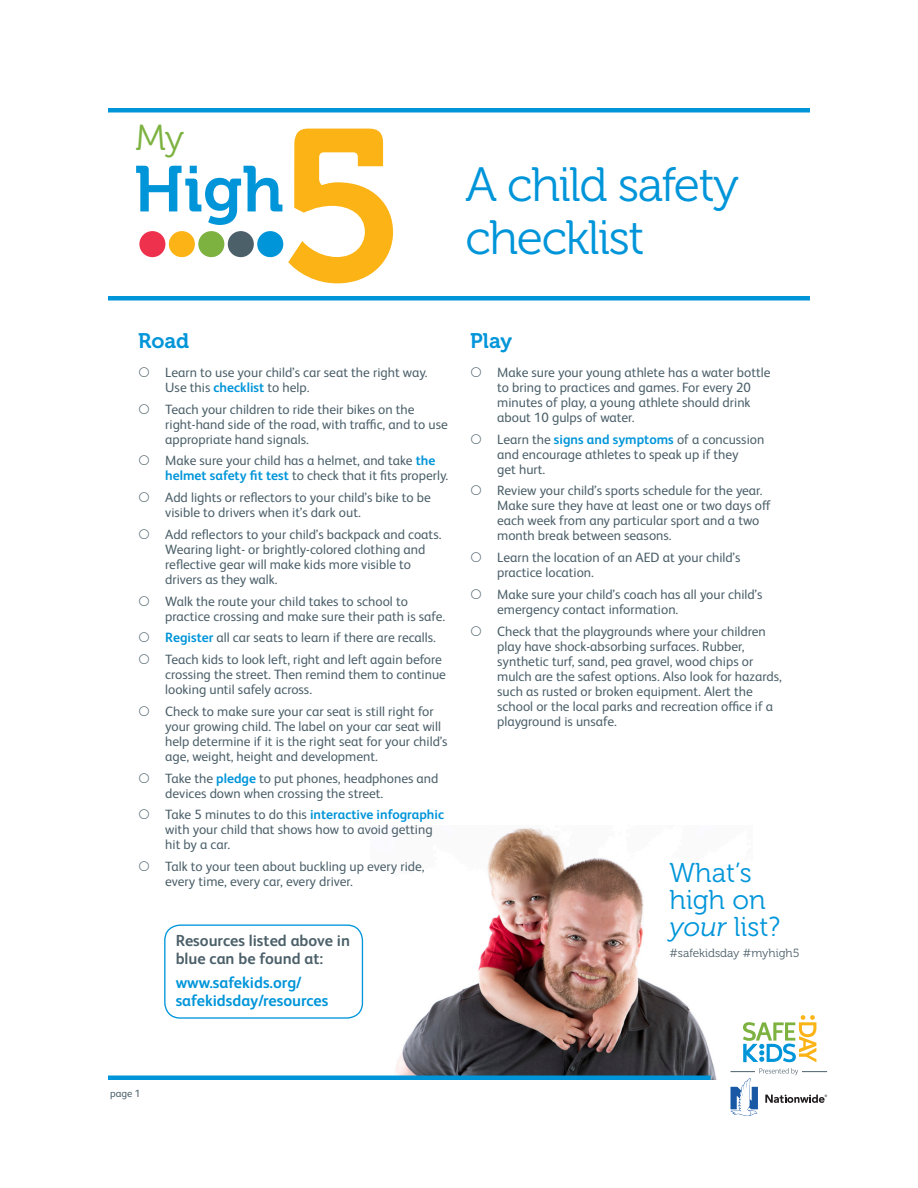
<style>
.page{position:relative;width:918px;height:1188px;background:#fff}
.page>*{position:absolute;margin:0;border:0;box-sizing:border-box;transform-origin:0 0}
.t1{font:64.5px "Museo 700";color:#0095d9}
.t2{font:48.15px/52.5px "Museo 300";letter-spacing:-.03em;color:#0095d9}
.t3{font:36.15px "Museo 300";color:#7db241}
.t4{font:27.15px/27px "Museo 300";color:#0095d9}
.t5{font:21px "Museo 700";color:#0095d9}
.body_bullets{font:700 16.05px/18px "FS Albert Pro";color:#4c606a}
.body_bullets-2{font:700 16.05px/18px "FS Albert Pro";color:#0095d9}
.t6{font:13.5px/15px "FS Albert Pro";color:#4c606a}
.t7{font:11.85px "Museo 300";color:#4c606a}
.body_bullets-3{font:10.5px "FS Albert Pro";color:#4c606a}
.s1{font-weight:700;color:#0095d9}
.s2{font-style:italic}
</style>
<div class="page">
<img style="left:370px;top:828px;width:347px;height:252px">
<div style="left:139px;top:231px;width:26px;height:26px;background:#ee324d;border-radius:50%"></div>
<div style="left:169px;top:231px;width:26px;height:26px;background:#fbb316;border-radius:50%"></div>
<div style="left:198px;top:231px;width:26px;height:26px;background:#7db241;border-radius:50%"></div>
<div style="left:228px;top:231px;width:26px;height:26px;background:#4c606a;border-radius:50%"></div>
<div style="left:257px;top:231px;width:26px;height:26px;background:#0095d9;border-radius:50%"></div>
<svg style="left:288px;top:129px;width:105px;height:154px"></svg>
<svg style="left:743px;top:1015px;width:73px;height:47px"></svg>
<svg style="left:730px;top:1068px;width:97px;height:48px"></svg>
<div style="left:108px;top:296px;width:702px;height:5px;background:#0095d9"></div>
<hr style="left:108px;top:1076px;width:603px;height:4px;background:#0095d9">
<hr style="left:108px;top:108px;width:702px;height:4px;background:#0095d9">
<div style="left:164px;top:924px;width:199px;height:95px;border:1px solid #0095d9;border-radius:15px"></div>
<p class="t3" style="left:135px;top:118px;width:50px">My</p>
<p class="t1" style="left:134px;top:153px;width:151px">High</p>
<p class="t2" style="left:465px;top:159px;width:275px">A child safety checklist</p>
<p class="t5" style="left:138px;top:329px;width:52px">Road</p>
<p class="t6" style="left:165px;top:364px;width:264px">Learn to use your child’s car seat the right way.<br>Use this <span class="s1">checklist</span> to help.</p>
<p class="t6" style="left:165px;top:401px;width:284px">Teach your children to ride their bikes on the right-hand side of the road, with traffic, and to use appropriate hand signals.</p>
<p class="t6" style="left:165px;top:452px;width:285px">Make sure your child has a helmet, and take <span class="s1">the helmet safety fit test</span> to check that it fits properly.</p>
<p class="t6" style="left:165px;top:489px;width:267px">Add lights or reflectors to your child’s bike to be visible to drivers when it’s dark out.</p>
<p class="t6" style="left:165px;top:526px;width:278px">Add reflectors to your child’s backpack and coats.<br>Wearing light- or brightly-colored clothing and reflective gear will make kids more visible to drivers as they walk.</p>
<p class="t6" style="left:165px;top:593px;width:282px">Walk the route your child takes to school to practice crossing and make sure their path is safe.</p>
<p class="t6" style="left:165px;top:629px;width:272px"><span class="s1">Register</span> all car seats to learn if there are recalls.</p>
<p class="t6" style="left:165px;top:651px;width:282px">Teach kids to look left, right and left again before crossing the street. Then remind them to continue looking until safely across.</p>
<p class="t6" style="left:165px;top:703px;width:284px">Check to make sure your car seat is still right for your growing child. The label on your car seat will help determine if it is the right seat for your child’s age, weight, height and development.</p>
<p class="t6" style="left:165px;top:770px;width:275px">Take the <span class="s1">pledge</span> to put phones, headphones and devices down when crossing the street.</p>
<p class="t6" style="left:165px;top:806px;width:280px">Take 5 minutes to do this <span class="s1">interactive infographic </span>with your child that shows how to avoid getting hit by a car.</p>
<p class="t6" style="left:165px;top:858px;width:261px">Talk to your teen about buckling up every ride, every time, every car, every driver.</p>
<p class="body_bullets" style="left:176px;top:931px;width:176px">Resources listed above in blue can be found at:</p>
<p class="body_bullets-2" style="left:176px;top:973px;width:154px">www.safekids.org/ safekidsday/resources</p>
<p class="t5" style="left:470px;top:329px;width:43px">Play</p>
<p class="t6" style="left:497px;top:364px;width:275px">Make sure your young athlete has a water bottle to bring to practices and games. For every 20 minutes of play, a young athlete should drink about 10 gulps of water.</p>
<p class="t6" style="left:497px;top:431px;width:269px">Learn the <span class="s1">signs and symptoms</span> of a concussion and encourage athletes to speak up if they<br>get hurt.</p>
<p class="t6" style="left:497px;top:482px;width:275px">Review your child’s sports schedule for the year.<br>Make sure they have at least one or two days off each week from any particular sport and a two month break between seasons.</p>
<p class="t6" style="left:497px;top:549px;width:245px">Learn the location of an AED at your child’s practice location.</p>
<p class="t6" style="left:497px;top:586px;width:267px">Make sure your child’s coach has all your child’s emergency contact information.</p>
<p class="t6" style="left:497px;top:623px;width:286px">Check that the playgrounds where your children play have shock-absorbing surfaces. Rubber, synthetic turf, sand, pea gravel, wood chips or mulch are the safest options. Also look for hazards, such as rusted or broken equipment. Alert the school or the local parks and recreation office if a playground is unsafe.</p>
<p class="t4" style="left:670px;top:860px;width:112px">What’s high on <span class="s2">your</span> list?</p>
<p class="t7" style="left:669px;top:946px;width:132px">#safekidsday #myhigh5</p>
<p class="body_bullets-3" style="left:110px;top:1086px;width:32px">page 1</p>
</div>
